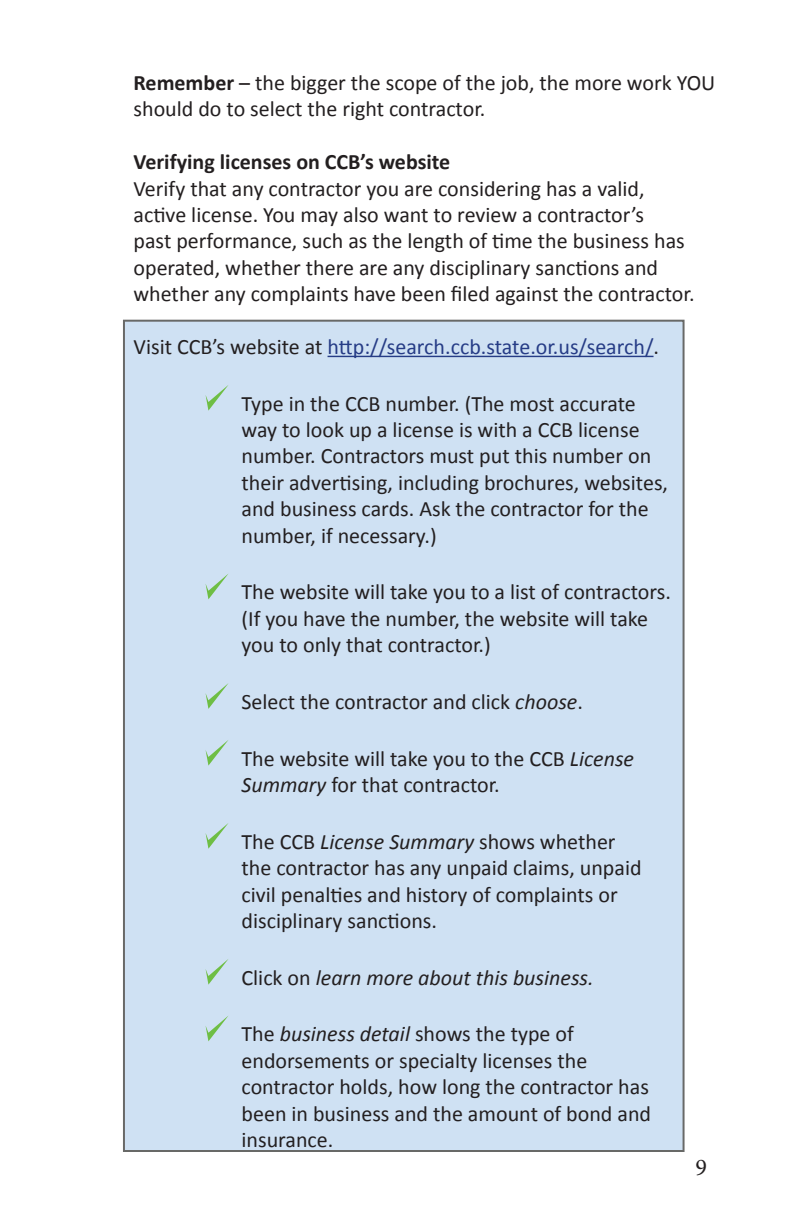
<style>
.page{position:relative;width:792px;height:1224px;background:#fff}
.page>*{position:absolute;margin:0;border:0;box-sizing:border-box;transform-origin:0 0}
.t1{font:24px "Minion Pro";color:#231f20}
.t2{font:22px/26.4px "Calibri";color:#231f20}
.t3{font:22px "Calibri";color:#263c86}
.t4{font:italic 22px "Calibri";color:#231f20}
.t5{font:700 22px "Calibri";color:#231f20}
.s1{font-weight:700}
.s2{color:#231f20}
.s3{font-style:italic}
.s4{font-style:normal}
</style>
<div class="page">
<div style="left:123px;top:320px;width:562px;height:832px;background:#cfe1f3"></div>
<hr style="left:328px;top:356px;width:326px;height:1px;background:#263c86">
<svg style="left:206px;top:385px;width:23px;height:26px"></svg>
<svg style="left:206px;top:574px;width:22px;height:25px"></svg>
<svg style="left:206px;top:683px;width:23px;height:26px"></svg>
<svg style="left:206px;top:740px;width:23px;height:26px"></svg>
<svg style="left:206px;top:823px;width:23px;height:26px"></svg>
<svg style="left:206px;top:959px;width:23px;height:26px"></svg>
<svg style="left:206px;top:1016px;width:22px;height:25px"></svg>
<p class="t2" style="left:134px;top:70px;width:583px"><span class="s1">Remember</span> – the bigger the scope of the job, the more work YOU should do to select the right contractor.</p>
<p class="t5" style="left:134px;top:148px;width:318px">Verifying licenses on CCB’s website</p>
<p class="t2" style="left:134px;top:175px;width:562px">Verify that any contractor you are considering has a valid, active license. You may also want to review a contractor’s<br>past performance, such as the length of time the business has operated, whether there are any disciplinary sanctions and whether any complaints have been filed against the contractor.</p>
<p class="t3" style="left:134px;top:333px;width:527px"><span class="s2">Visit CCB’s website at</span> http://search.ccb.state.or.us/search/<span class="s2">.</span></p>
<p class="t2" style="left:242px;top:390px;width:428px">Type in the CCB number. (The most accurate way to look up a license is with a CCB license number. Contractors must put this number on their advertising, including brochures, websites, and business cards. Ask the contractor for the number, if necessary.)</p>
<p class="t2" style="left:242px;top:579px;width:431px">The website will take you to a list of contractors. (If you have the number, the website will take you to only that contractor.)</p>
<p class="t2" style="left:242px;top:688px;width:343px">Select the contractor and click <span class="s3">choose</span>.</p>
<p class="t2" style="left:242px;top:745px;width:394px">The website will take you to the CCB <span class="s3">License<br>Summary</span> for that contractor.</p>
<p class="t2" style="left:242px;top:828px;width:402px">The CCB <span class="s3">License Summary</span> shows whether the contractor has any unpaid claims, unpaid civil penalties and history of complaints or disciplinary sanctions.</p>
<p class="t4" style="left:242px;top:962px;width:354px"><span class="s4">Click on</span> learn more about this business.</p>
<p class="t2" style="left:242px;top:1021px;width:411px">The <span class="s3">business detail</span> shows the type of endorsements or specialty licenses the contractor holds, how long the contractor has been in business and the amount of bond and insurance.</p>
<p class="t1" style="left:696px;top:1152px;width:13px">9</p>
</div>
